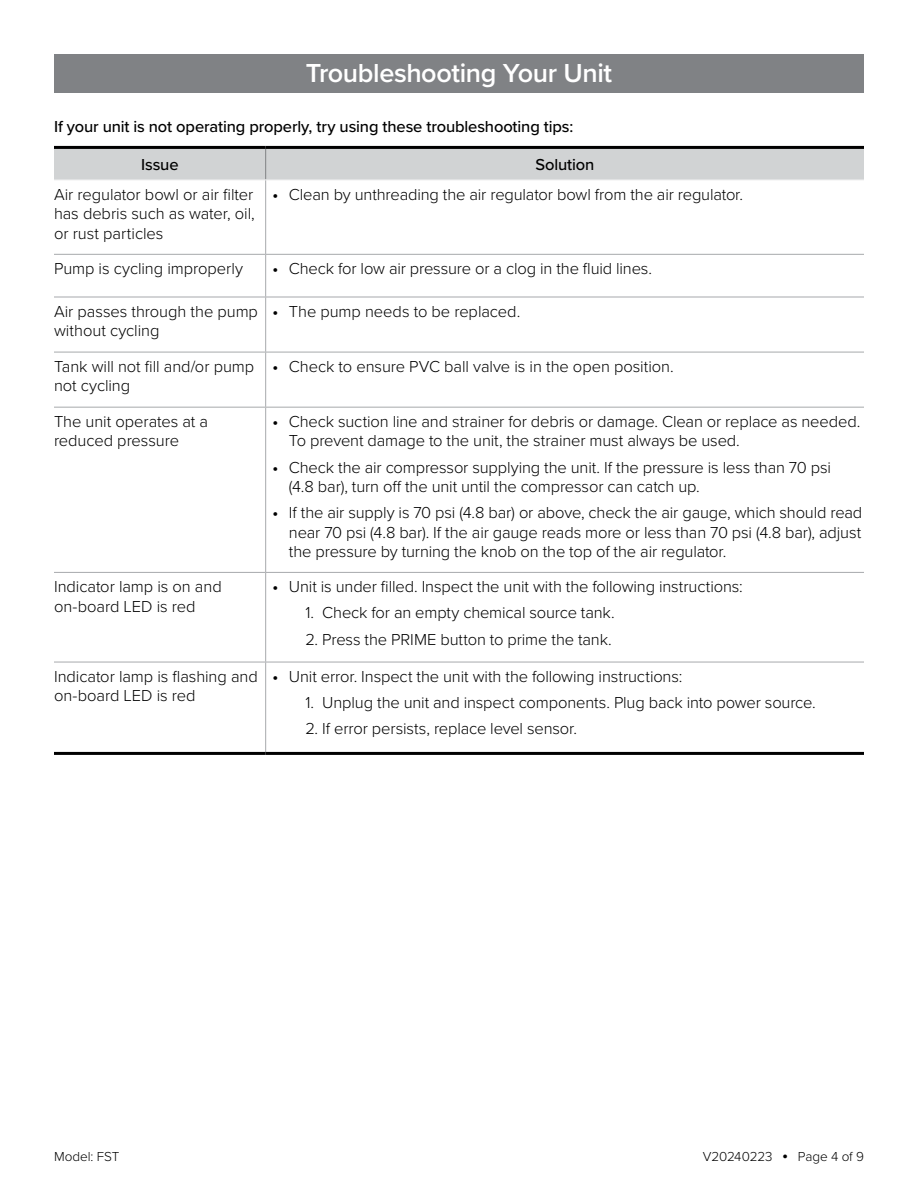
<style>
.page{position:relative;width:918px;height:1188px;background:#fff}
.page>*{position:absolute;margin:0;border:0;box-sizing:border-box;transform-origin:0 0}
.t1{font:600 27px "Proxima Nova";letter-spacing:-.015em;color:#fff}
.t2{font:300 16.5px/19.5px "Proxima Nova";letter-spacing:-.01em;color:#000}
.t3{font:500 16.5px "Proxima Nova";letter-spacing:-.005em;color:#000}
.t4{font:300 13.5px "Proxima Nova";color:#000}
.s1{font-weight:600}
.s2{font-family:"Futura PT";font-weight:500}
</style>
<div class="page">
<div style="left:54px;top:54px;width:810px;height:38px;background:#808285"></div>
<div style="left:54px;top:149px;width:810px;height:30px;background:#d1d3d4"></div>
<hr style="left:265px;top:180px;width:1px;height:74px;background:#a7a9ac">
<hr style="left:54px;top:254px;width:212px;height:1px;background:#a7a9ac">
<hr style="left:266px;top:254px;width:598px;height:1px;background:#a7a9ac">
<hr style="left:265px;top:255px;width:1px;height:42px;background:#a7a9ac">
<hr style="left:54px;top:297px;width:212px;height:1px;background:#a7a9ac">
<hr style="left:266px;top:297px;width:598px;height:1px;background:#a7a9ac">
<hr style="left:265px;top:297px;width:1px;height:55px;background:#a7a9ac">
<hr style="left:54px;top:352px;width:212px;height:1px;background:#a7a9ac">
<hr style="left:266px;top:352px;width:598px;height:1px;background:#a7a9ac">
<hr style="left:265px;top:352px;width:1px;height:55px;background:#a7a9ac">
<hr style="left:54px;top:407px;width:212px;height:1px;background:#a7a9ac">
<hr style="left:266px;top:407px;width:598px;height:1px;background:#a7a9ac">
<hr style="left:265px;top:408px;width:1px;height:164px;background:#a7a9ac">
<hr style="left:54px;top:572px;width:212px;height:1px;background:#a7a9ac">
<hr style="left:266px;top:572px;width:598px;height:1px;background:#a7a9ac">
<hr style="left:265px;top:573px;width:1px;height:89px;background:#a7a9ac">
<hr style="left:54px;top:662px;width:212px;height:1px;background:#a7a9ac">
<hr style="left:266px;top:662px;width:598px;height:1px;background:#a7a9ac">
<hr style="left:265px;top:662px;width:1px;height:90px;background:#a7a9ac">
<hr style="left:265px;top:149px;width:1px;height:30px;background:#808285">
<hr style="left:54px;top:179px;width:212px;height:1px;background:#e6e7e8">
<hr style="left:266px;top:179px;width:598px;height:1px;background:#e6e7e8">
<hr style="left:54px;top:146px;width:212px;height:3px;background:#000">
<hr style="left:266px;top:146px;width:598px;height:3px;background:#000">
<hr style="left:54px;top:752px;width:212px;height:3px;background:#000">
<hr style="left:266px;top:752px;width:598px;height:3px;background:#000">
<h1 class="t1" style="left:306px;top:53px;width:308px">Troubleshooting Your Unit</h1>
<p class="t3" style="left:54px;top:114px;width:521px">If your unit is not operating properly, try using these troubleshooting tips:</p>
<p class="t3" style="left:141px;top:152px;width:39px">Issue</p>
<p class="t3" style="left:535px;top:152px;width:61px">Solution</p>
<p class="t2" style="left:54px;top:183px;width:202px;text-align:justify">Air regulator bowl or air filter has debris such as water, oil, or rust particles</p>
<p class="t2" style="left:272px;top:183px;width:472px"><span class="s1">•</span> Clean by unthreading the air regulator bowl from the air regulator.</p>
<p class="t2" style="left:54px;top:258px;width:190px">Pump is cycling improperly</p>
<p class="t2" style="left:272px;top:258px;width:381px"><span class="s1">•</span> Check for low air pressure or a clog in the fluid lines.</p>
<p class="t2" style="left:54px;top:301px;width:206px">Air passes through the pump without cycling</p>
<p class="t2" style="left:272px;top:301px;width:249px"><span class="s1">•</span> The pump needs to be replaced.</p>
<p class="t2" style="left:54px;top:356px;width:202px">Tank will not fill and/or pump not cycling</p>
<p class="t2" style="left:272px;top:356px;width:403px"><span class="s1">•</span> Check to ensure PVC ball valve is in the open position.</p>
<p class="t2" style="left:54px;top:411px;width:156px">The unit operates at a reduced pressure</p>
<p class="t2" style="left:289px;top:411px;width:573px;text-indent:-16px"><span class="s1">•</span> Check suction line and strainer for debris or damage. Clean or replace as needed.<br>To prevent damage to the unit, the strainer must always be used.</p>
<p class="t2" style="left:289px;top:457px;width:543px;text-indent:-17px"><span class="s1">•</span> Check the air compressor supplying the unit. If the pressure is less than 70 psi (4.8 bar), turn off the unit until the compressor can catch up.</p>
<p class="t2" style="left:289px;top:502px;width:575px;text-align:justify;text-indent:-16px"><span class="s1">•</span> If the air supply is 70 psi (4.8 bar) or above, check the air gauge, which should read near 70 psi (4.8 bar). If the air gauge reads more or less than 70 psi (4.8 bar), adjust the pressure by turning the knob on the top of the air regulator.</p>
<p class="t2" style="left:54px;top:576px;width:169px">Indicator lamp is on and on-board LED is red</p>
<p class="t2" style="left:272px;top:576px;width:472px"><span class="s1">•</span> Unit is under filled. Inspect the unit with the following instructions:</p>
<p class="t2" style="left:305px;top:602px;width:311px">1. Check for an empty chemical source tank.</p>
<p class="t2" style="left:305px;top:629px;width:308px">2. Press the PRIME button to prime the tank.</p>
<p class="t2" style="left:54px;top:666px;width:205px">Indicator lamp is flashing and on-board LED is red</p>
<p class="t2" style="left:272px;top:666px;width:411px"><span class="s1">•</span> Unit error. Inspect the unit with the following instructions:</p>
<p class="t2" style="left:305px;top:692px;width:512px">1. Unplug the unit and inspect components. Plug back into power source.</p>
<p class="t2" style="left:305px;top:718px;width:273px">2. If error persists, replace level sensor.</p>
<p class="t4" style="left:54px;top:1146px;width:67px">Model: FST</p>
<p class="t4" style="left:703px;top:1146px;width:163px">V20240223 <span class="s2">•</span> Page 4 of 9</p>
</div>
